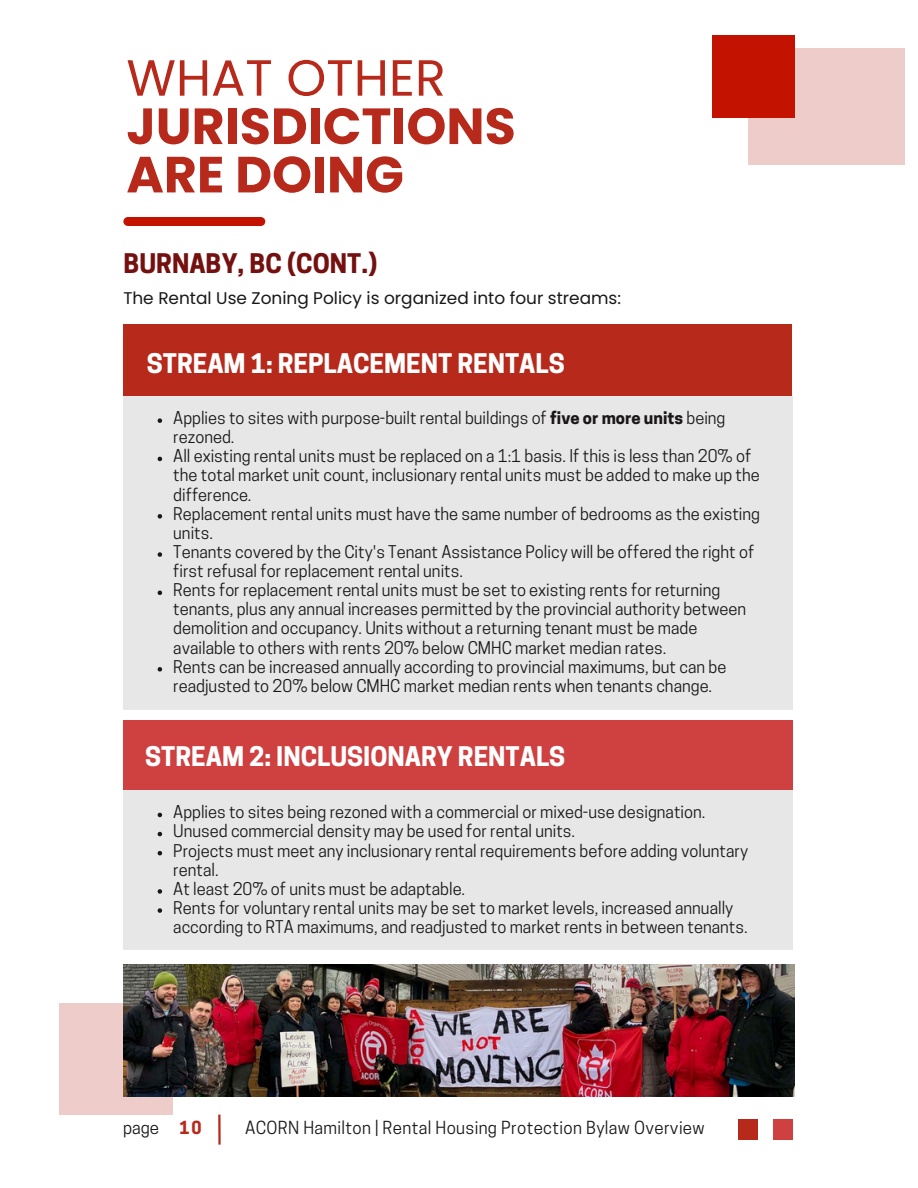
<style>
.page{position:relative;width:918px;height:1188px;background:#fff}
.page>*{position:absolute;margin:0;border:0;box-sizing:border-box;transform-origin:0 0}
.t1{font:700 50.85px/48.3px "Poppins";color:#b6291b}
.t2{font:700 25.35px "Cooper Hewitt";color:#fff}
.t3{font:700 25.35px "Cooper Hewitt";color:#751010}
.t4{font:16.95px "Cooper Hewitt";letter-spacing:.02em;color:#191717}
.t5{font:16.95px "Poppins";color:#191717}
.t6{font:700 16.95px "Cooper Hewitt";color:#b6291b}
.t7{font:16.5px/19.2px "Cooper Hewitt";color:#191717}
.s1{font-weight:400}
.s2{font-weight:700}
</style>
<div class="page">
<div style="left:59px;top:1003px;width:113px;height:112px;background:#eeccca"></div>
<div style="left:748px;top:48px;width:156px;height:117px;background:#eeccca"></div>
<div style="left:712px;top:35px;width:83px;height:83px;background:#c41200"></div>
<div style="left:128px;top:217px;width:133px;height:9px;background:#c41200"></div>
<div style="left:123px;top:324px;width:669px;height:107px;background:#b6291b"></div>
<div style="left:123px;top:396px;width:670px;height:314px;background:#e7e7e7"></div>
<svg style="left:158px;top:418px;width:4px;height:5px"></svg>
<svg style="left:158px;top:457px;width:4px;height:4px"></svg>
<svg style="left:158px;top:514px;width:4px;height:5px"></svg>
<svg style="left:158px;top:552px;width:4px;height:5px"></svg>
<svg style="left:158px;top:591px;width:4px;height:4px"></svg>
<svg style="left:158px;top:667px;width:4px;height:5px"></svg>
<hr style="left:218px;top:1115px;width:3px;height:30px;background:#b6291b">
<div style="left:738px;top:1120px;width:20px;height:20px;background:#b6291b"></div>
<div style="left:773px;top:1120px;width:20px;height:20px;background:#cf4040"></div>
<div style="left:123px;top:720px;width:670px;height:70px;background:#cf4040"></div>
<div style="left:123px;top:790px;width:670px;height:160px;background:#e7e7e7"></div>
<svg style="left:158px;top:813px;width:4px;height:4px"></svg>
<svg style="left:158px;top:832px;width:4px;height:4px"></svg>
<svg style="left:158px;top:851px;width:4px;height:4px"></svg>
<svg style="left:158px;top:889px;width:4px;height:5px"></svg>
<svg style="left:158px;top:908px;width:4px;height:5px"></svg>
<img style="left:123px;top:965px;width:672px;height:131px">
<h2 class="t1" style="left:126px;top:54px;width:391px"><span class="s1">WHAT OTHER<br></span>JURISDICTIONS<br>ARE DOING</h2>
<p class="t3" style="left:123px;top:254px;width:256px">BURNABY, BC (CONT.)</p>
<h1 class="t5" style="left:123px;top:286px;width:499px">The Rental Use Zoning Policy is organized into four streams:</h1>
<h2 class="t2" style="left:147px;top:354px;width:419px">STREAM 1: REPLACEMENT RENTALS</h2>
<p class="t7" style="left:173px;top:410px;width:554px">Applies to sites with purpose-built rental buildings of <span class="s2">five or more units</span> being rezoned.</p>
<p class="t7" style="left:173px;top:449px;width:588px">All existing rental units must be replaced on a 1:1 basis. If this is less than 20% of the total market unit count, inclusionary rental units must be added to make up the difference.</p>
<p class="t7" style="left:173px;top:506px;width:588px">Replacement rental units must have the same number of bedrooms as the existing units.</p>
<p class="t7" style="left:173px;top:544px;width:583px">Tenants covered by the City's Tenant Assistance Policy will be offered the right of first refusal for replacement rental units.</p>
<p class="t7" style="left:173px;top:582px;width:574px">Rents for replacement rental units must be set to existing rents for returning tenants, plus any annual increases permitted by the provincial authority between demolition and occupancy. Units without a returning tenant must be made available to others with rents 20% below CMHC market median rates.</p>
<p class="t7" style="left:173px;top:659px;width:555px">Rents can be increased annually according to provincial maximums, but can be readjusted to 20% below CMHC market median rents when tenants change.</p>
<p class="t2" style="left:145px;top:747px;width:422px">STREAM 2: INCLUSIONARY RENTALS</p>
<p class="t7" style="left:173px;top:805px;width:534px">Applies to sites being rezoned with a commercial or mixed-use designation.</p>
<p class="t7" style="left:173px;top:824px;width:403px">Unused commercial density may be used for rental units.</p>
<p class="t7" style="left:173px;top:843px;width:576px">Projects must meet any inclusionary rental requirements before adding voluntary rental.</p>
<h3 class="t7" style="left:173px;top:881px;width:293px">At least 20% of units must be adaptable.</h3>
<p class="t7" style="left:173px;top:900px;width:576px">Rents for voluntary rental units may be set to market levels, increased annually according to RTA maximums, and readjusted to market rents in between tenants.</p>
<h2 class="t4" style="left:123px;top:1121px;width:38px">page</h2>
<p class="t6" style="left:180px;top:1121px;width:24px">10</p>
<p class="t4" style="left:245px;top:1121px;width:461px">ACORN Hamilton | Rental Housing Protection Bylaw Overview</p>
</div>
